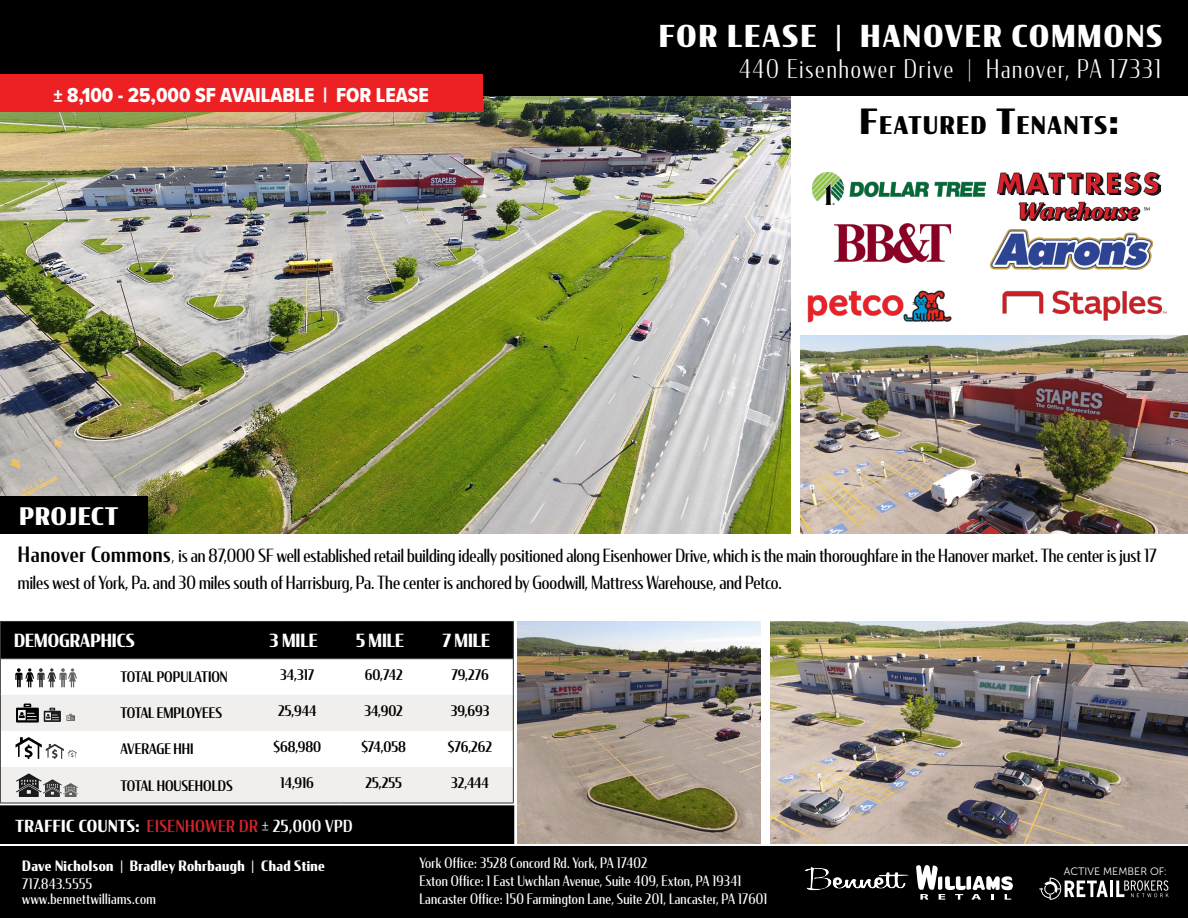
<style>
.page{position:relative;width:1188px;height:918px;background:#fff}
.page>*{position:absolute;margin:0;border:0;box-sizing:border-box;transform-origin:0 0}
.t1{font:900 30px "Condor Cond";letter-spacing:.075em;color:#fff}
.t2{font:300 25.5px "Condor Cond";letter-spacing:.075em;color:#fff}
.t3{font:900 24.15px "Condor Cond";letter-spacing:.07em;color:#000}
.t4{font:900 24px "Condor Cond";letter-spacing:.04em;color:#fff}
.t5{font:21px "Proxima Nova Cond Extrabld";color:#fff}
.t6{font:18px/27px "Condor Cond";color:#000}
.t7{font:700 18px "Condor Cond";color:#fff}
.t8{font:700 16.5px "Condor Cond";letter-spacing:.03em;color:#fff}
.t9{font:500 14.4px "Condor Cond";color:#000}
.t10{font:14.25px/18px "Condor Cond";letter-spacing:.02em;color:#fff}
.t11{font:700 14.25px "Condor Cond";letter-spacing:.03em;color:#fff}
.t12{font:10.65px "Museo Sans 300";color:#fff}
.s1{font-size:34.5px}
.s2{font-weight:500;font-size:21px}
.s3{font-weight:300}
.s4{font-weight:500;color:#d2232a}
.s5{font-weight:500}
</style>
<div class="page">
<img style="left:0;top:96px;width:790px;height:438px">
<div style="left:0;top:0;width:1188px;height:95px;background:#000"></div>
<img style="left:770px;top:621px;width:418px;height:223px">
<img style="left:517px;top:621px;width:243px;height:223px">
<img style="left:800px;top:335px;width:388px;height:199px">
<div style="left:1px;top:622px;width:512px;height:36px;background:#000"></div>
<svg style="left:1px;top:659px;width:512px;height:36px"></svg>
<svg style="left:1px;top:695px;width:512px;height:108px;fill:#f0efee"></svg>
<hr style="left:0;top:659px;width:1px;height:36px;background:#333">
<hr style="left:513px;top:659px;width:1px;height:36px;background:#333">
<hr style="left:0;top:695px;width:1px;height:36px;background:#333">
<hr style="left:513px;top:695px;width:1px;height:36px;background:#333">
<hr style="left:0;top:731px;width:1px;height:36px;background:#333">
<hr style="left:513px;top:731px;width:1px;height:36px;background:#333">
<hr style="left:0;top:767px;width:1px;height:36px;background:#333">
<hr style="left:513px;top:767px;width:1px;height:36px;background:#333">
<hr style="left:0;top:803px;width:254px;height:1px;background:#333">
<hr style="left:254px;top:803px;width:87px;height:1px;background:#333">
<hr style="left:341px;top:803px;width:86px;height:1px;background:#333">
<hr style="left:427px;top:803px;width:87px;height:1px;background:#333">
<hr style="left:0;top:621px;width:254px;height:1px;background:#333">
<hr style="left:0;top:622px;width:1px;height:37px;background:#333">
<hr style="left:254px;top:621px;width:87px;height:1px;background:#333">
<hr style="left:341px;top:621px;width:86px;height:1px;background:#333">
<hr style="left:427px;top:621px;width:87px;height:1px;background:#333">
<hr style="left:513px;top:622px;width:1px;height:37px;background:#333">
<hr style="left:1px;top:658px;width:253px;height:1px;background:#343433">
<hr style="left:254px;top:658px;width:87px;height:1px;background:#343433">
<hr style="left:341px;top:658px;width:86px;height:1px;background:#343433">
<hr style="left:427px;top:658px;width:86px;height:1px;background:#343433">
<svg style="left:16px;top:737px;width:61px;height:22px"></svg>
<svg style="left:16px;top:773px;width:62px;height:24px"></svg>
<svg style="left:15px;top:668px;width:62px;height:20px"></svg>
<svg style="left:16px;top:704px;width:59px;height:19px"></svg>
<div style="left:0;top:847px;width:1188px;height:71px;background:#000"></div>
<svg style="left:805px;top:865px;width:208px;height:35px"></svg>
<div style="left:0;top:805px;width:514px;height:39px;background:#000"></div>
<div style="left:0;top:496px;width:147px;height:38px;background:#000"></div>
<hr style="left:1110px;top:881px;width:3px;height:16px;background:#fff">
<svg style="left:1116px;top:880px;width:53px;height:17px"></svg>
<svg style="left:1039px;top:877px;width:69px;height:23px"></svg>
<img style="left:834px;top:223px;width:117px;height:40px">
<img style="left:807px;top:290px;width:145px;height:33px">
<img style="left:813px;top:173px;width:172px;height:31px">
<img style="left:991px;top:230px;width:161px;height:40px">
<img style="left:998px;top:173px;width:163px;height:47px">
<img style="left:1002px;top:290px;width:165px;height:31px">
<div style="left:0;top:74px;width:483px;height:38px;background:#ed2124"></div>
<h1 class="t1" style="left:659px;top:16px;width:504px">FOR LEASE | HANOVER COMMONS</h1>
<p class="t5" style="left:53px;top:79px;width:377px">± 8,100 - 25,000 SF AVAILABLE | FOR LEASE</p>
<h3 class="t4" style="left:19px;top:501px;width:100px">PROJECT</h3>
<h2 class="t2" style="left:739px;top:53px;width:423px">440 Eisenhower Drive | Hanover, PA 17331</h2>
<h3 class="t3" style="left:860px;top:109px;width:260px"><span class="s1">F</span>EATURED <span class="s1">T</span>ENANTS<span class="s1">:</span></h3>
<p class="t6" style="left:18px;top:541px;width:1140px"><span class="s2">Hanover Commons</span><span class="s3">,</span> is an 87,000 SF well established retail building ideally positioned along Eisenhower Drive, which is the main thoroughfare in the Hanover market. The center is just 17 miles west of York, Pa. and 30 miles south of Harrisburg, Pa. The center is anchored by Goodwill, Mattress Warehouse, and Petco.</p>
<p class="t7" style="left:14px;top:629px;width:122px">DEMOGRAPHICS</p>
<p class="t7" style="left:270px;top:629px;width:50px">3 MILE</p>
<p class="t7" style="left:356px;top:629px;width:50px">5 MILE</p>
<p class="t7" style="left:442px;top:629px;width:49px">7 MILE</p>
<p class="t9" style="left:120px;top:668px;width:109px">TOTAL POPULATION</p>
<p class="t9" style="left:280px;top:665px;width:36px">34,317</p>
<p class="t9" style="left:365px;top:665px;width:40px">60,742</p>
<p class="t9" style="left:451px;top:665px;width:39px">79,276</p>
<p class="t9" style="left:120px;top:704px;width:103px">TOTAL EMPLOYEES</p>
<p class="t9" style="left:278px;top:701px;width:40px">25,944</p>
<p class="t9" style="left:364px;top:701px;width:40px">34,902</p>
<p class="t9" style="left:451px;top:701px;width:40px">39,693</p>
<p class="t9" style="left:120px;top:740px;width:75px">AVERAGE HHI</p>
<p class="t9" style="left:273px;top:737px;width:49px">$68,980</p>
<p class="t9" style="left:361px;top:737px;width:46px">$74,058</p>
<p class="t9" style="left:448px;top:737px;width:46px">$76,262</p>
<p class="t9" style="left:120px;top:776px;width:114px">TOTAL HOUSEHOLDS</p>
<p class="t9" style="left:281px;top:773px;width:35px">14,916</p>
<p class="t9" style="left:365px;top:773px;width:38px">25,255</p>
<p class="t9" style="left:451px;top:773px;width:39px">32,444</p>
<p class="t8" style="left:15px;top:815px;width:339px">TRAFFIC COUNTS: <span class="s4">EISENHOWER DR</span> <span class="s5">± 25,000 VPD</span></p>
<p class="t11" style="left:22px;top:857px;width:304px">Dave Nicholson | Bradley Rohrbaugh | Chad Stine</p>
<p class="t10" style="left:22px;top:875px;width:135px;line-height:15.1px">717.843.5555 www.bennettwilliams.com</p>
<p class="t10" style="left:420px;top:854px;width:349px">York Office: 3528 Concord Rd. York, PA 17402<br>Exton Office: 1 East Uwchlan Avenue, Suite 409, Exton, PA 19341<br>Lancaster Office: 150 Farmington Lane, Suite 201, Lancaster, PA 17601</p>
<p class="t12" style="left:1064px;top:865px;width:105px">ACTIVE MEMBER OF:</p>
</div>
